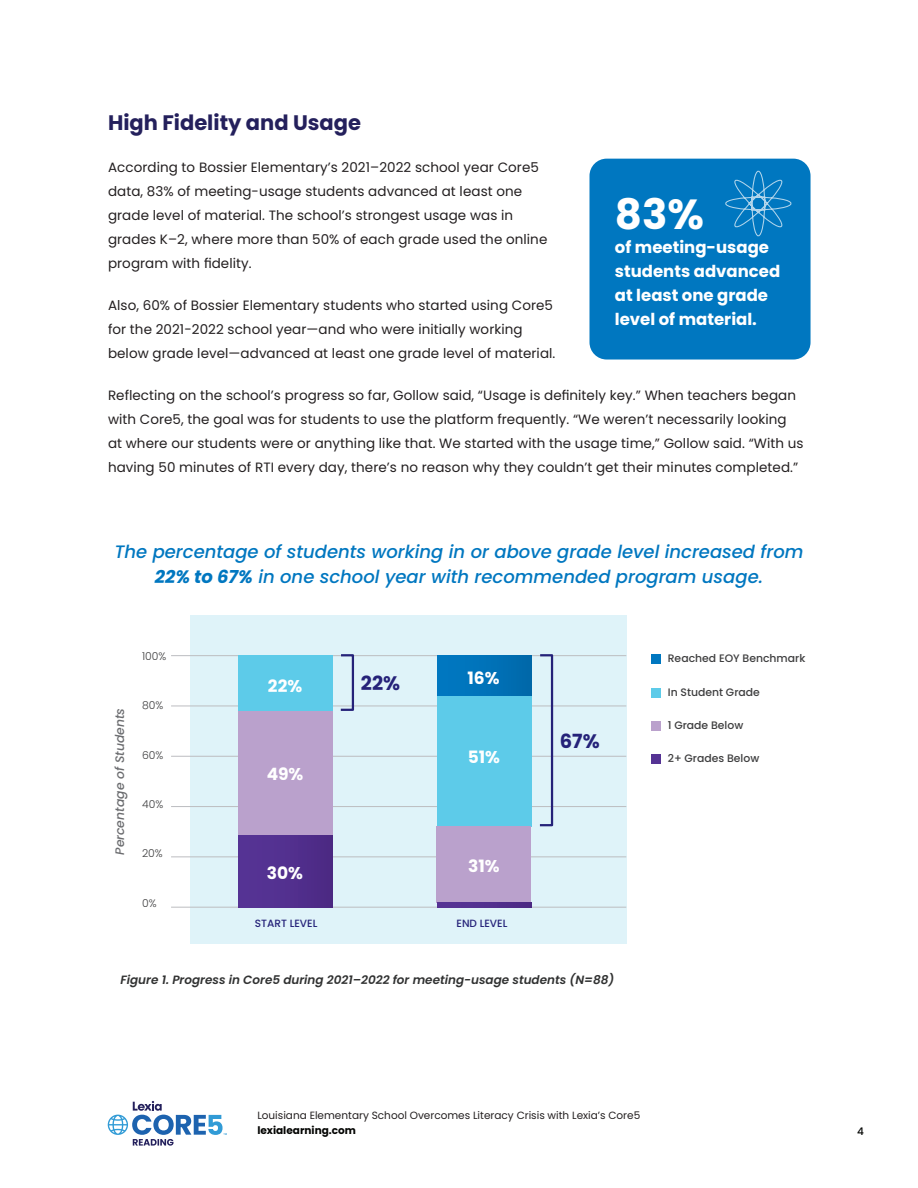
<style>
.page{position:relative;width:918px;height:1188px;background:#fff}
.page>*{position:absolute;margin:0;border:0;box-sizing:border-box;transform-origin:0 0}
.t1{font:700 42px "Poppins";color:#fff}
.t2{font:700 21px "Poppins";color:#24205c}
.t3{font:700 19.5px "Poppins";color:#252279}
.t4{font:italic 500 18px/25.5px "Poppins";color:#0077c0;text-align:center}
.t5{font:700 16.95px "Poppins";color:#fff}
.t6{font:700 16.5px/24px "Poppins";color:#fff}
.t7{font:13.5px/24px "Poppins";letter-spacing:.005em;color:#231f20}
.t8{font:italic 500 12.3px "Poppins";color:#6c6d70}
.t9{font:italic 600 12px "Poppins";color:#313232}
.t10{font:500 10.8px "Poppins";color:#3e3e3f}
.t11{font:300 10.8px "Poppins";color:#3e3e3f}
.t12{font:10.5px "Poppins";color:#231f20}
.t13{font:500 10.5px "Poppins";color:#252279}
.t14{font:700 10.5px "Poppins";color:#040503}
.t15{font:500 10.5px "Poppins";color:#040503}
.s1{font-weight:700}
</style>
<div class="page">
<svg style="left:108px;top:1101px;width:119px;height:45px"></svg>
<div style="left:589px;top:159px;width:222px;height:201px;background:#0077c0;border-radius:17px"></div>
<svg style="left:725px;top:170px;width:67px;height:67px"></svg>
<div style="left:652px;top:654px;width:9px;height:10px;background:#0077c0"></div>
<div style="left:652px;top:688px;width:9px;height:9px;background:#5dcbe9"></div>
<div style="left:652px;top:754px;width:9px;height:10px;background:#553394"></div>
<div style="left:652px;top:722px;width:9px;height:9px;background:#baa1cc"></div>
<div style="left:190px;top:616px;width:436px;height:328px;background:#dff3f9"></div>
<hr style="left:171px;top:655px;width:455px;height:1px;background:#bcbdc0">
<hr style="left:171px;top:706px;width:455px;height:1px;background:#bcbdc0">
<hr style="left:171px;top:756px;width:455px;height:1px;background:#bcbdc0">
<hr style="left:171px;top:856px;width:455px;height:1px;background:#bcbdc0">
<hr style="left:171px;top:806px;width:455px;height:1px;background:#bcbdc0">
<hr style="left:171px;top:907px;width:455px;height:1px;background:#bcbdc0">
<div style="left:238px;top:656px;width:94px;height:55px;background:#5dcbe9"></div>
<div style="left:238px;top:711px;width:94px;height:124px;background:#baa1cc"></div>
<div style="left:238px;top:835px;width:94px;height:72px;background:#53308f"></div>
<div style="left:437px;top:655px;width:94px;height:41px;background:linear-gradient(to right,#007ac4,#006aac)"></div>
<div style="left:437px;top:696px;width:94px;height:130px;background:#5dcbe9"></div>
<div style="left:437px;top:826px;width:94px;height:77px;background:#baa1cc"></div>
<hr style="left:437px;top:903px;width:94px;height:4px;background:#53308f">
<div style="left:340px;top:654px;width:14px;height:57px;border:2px solid #252279"></div>
<div style="left:539px;top:654px;width:14px;height:172px;border:2px solid #252279"></div>
<h2 class="t2" style="left:108px;top:111px;width:255px">High Fidelity and Usage</h2>
<p class="t7" style="left:108px;top:155px;width:441px">According to Bossier Elementary’s 2021–2022 school year Core5 data, 83% of meeting-usage students advanced at least one grade level of material. The school’s strongest usage was in grades K–2, where more than 50% of each grade used the online program with fidelity.</p>
<p class="t7" style="left:108px;top:293px;width:449px">Also, 60% of Bossier Elementary students who started using Core5 for the 2021-2022 school year—and who were initially working below grade level—advanced at least one grade level of material.</p>
<p class="t7" style="left:108px;top:383px;width:697px">Reflecting on the school’s progress so far, Gollow said, “Usage is definitely key.” When teachers began with Core5, the goal was for students to use the platform frequently. “We weren’t necessarily looking at where our students were or anything like that. We started with the usage time,” Gollow said. “With us having 50 minutes of RTI every day, there’s no reason why they couldn’t get their minutes completed.”</p>
<h1 class="t1" style="left:615px;top:190px;width:91px">83%</h1>
<p class="t6" style="left:615px;top:235px;width:167px">of meeting-usage students advanced at least one grade level of material.</p>
<h3 class="t4" style="left:114px;top:539px;width:691px">The percentage of students working in or above grade level increased from<br><span class="s1">22% to 67%</span> in one school year with recommended program usage.</h3>
<p class="t11" style="left:142px;top:650px;width:26px">100%</p>
<p class="t8" style="left:113px;top:855px;width:148px;rotate:-90deg">Percentage of Students</p>
<p class="t11" style="left:142px;top:699px;width:23px">80%</p>
<p class="t11" style="left:142px;top:748px;width:23px">60%</p>
<p class="t11" style="left:142px;top:798px;width:23px">40%</p>
<p class="t11" style="left:142px;top:847px;width:22px">20%</p>
<p class="t11" style="left:142px;top:897px;width:16px">0%</p>
<p class="t5" style="left:268px;top:677px;width:36px">22%</p>
<h3 class="t3" style="left:361px;top:672px;width:41px">22%</h3>
<p class="t5" style="left:267px;top:764px;width:38px">49%</p>
<p class="t5" style="left:267px;top:863px;width:38px">30%</p>
<p class="t13" style="left:255px;top:917px;width:64px">START LEVEL</p>
<p class="t5" style="left:468px;top:668px;width:34px">16%</p>
<p class="t5" style="left:468px;top:747px;width:34px">51%</p>
<p class="t5" style="left:468px;top:856px;width:33px">31%</p>
<p class="t13" style="left:457px;top:917px;width:52px">END LEVEL</p>
<h3 class="t3" style="left:560px;top:730px;width:41px">67%</h3>
<p class="t9" style="left:120px;top:972px;width:495px">Figure 1. Progress in Core5 during 2021–2022 for meeting-usage students (N=88)</p>
<p class="t10" style="left:668px;top:652px;width:139px">Reached EOY Benchmark</p>
<p class="t10" style="left:668px;top:686px;width:94px">In Student Grade</p>
<p class="t10" style="left:668px;top:719px;width:77px">1 Grade Below</p>
<p class="t10" style="left:668px;top:752px;width:93px">2+ Grades Below</p>
<p class="t12" style="left:257px;top:1109px;width:385px">Louisiana Elementary School Overcomes Literacy Crisis with Lexia’s Core5</p>
<p class="t14" style="left:257px;top:1124px;width:100px">lexialearning.com</p>
<p class="t15" style="left:857px;top:1125px;width:8px">4</p>
</div>
